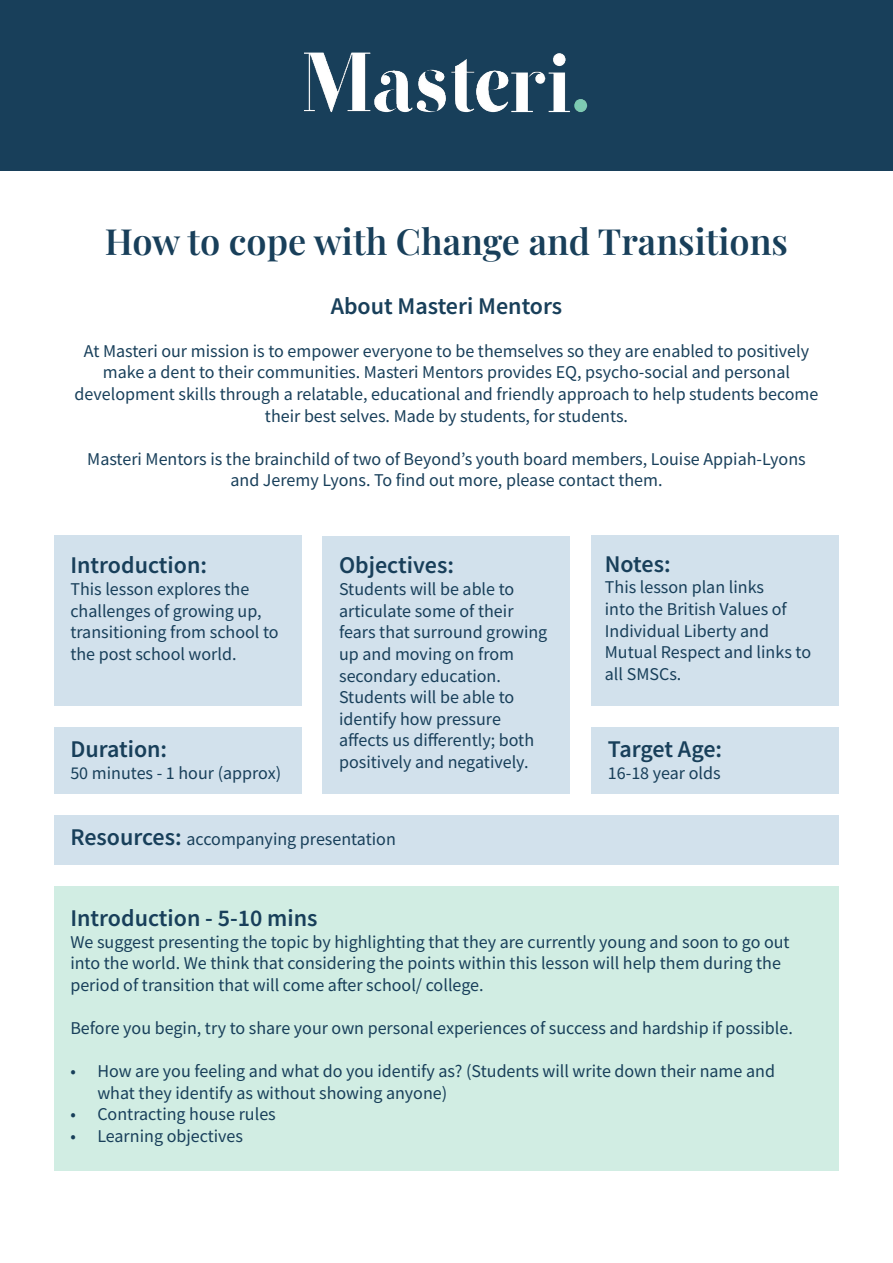
<style>
.page{position:relative;width:893px;height:1263px;background:#fff}
.page>*{position:absolute;margin:0;border:0;box-sizing:border-box;transform-origin:0 0}
.t1{font:36px "Playfair Display";color:#183f5a}
.t2{font:600 24px "Source Sans Pro";color:#183f5a}
.t3{font:18px/21.6px "Source Sans Pro";color:#183f5a}
.s1{font-weight:600;font-size:24px}
</style>
<div class="page">
<div style="left:54px;top:887px;width:785px;height:284px;background:#d1ede3"></div>
<div style="left:0;top:0;width:893px;height:170px;background:#183f5a"></div>
<img style="left:304px;top:53px;width:284px;height:60px">
<div style="left:54px;top:536px;width:247px;height:170px;background:#d2e1ec"></div>
<div style="left:54px;top:727px;width:247px;height:66px;background:#d2e1ec"></div>
<div style="left:54px;top:815px;width:785px;height:49px;background:#d2e1ec"></div>
<div style="left:591px;top:727px;width:248px;height:66px;background:#d2e1ec"></div>
<div style="left:323px;top:536px;width:247px;height:257px;background:#d2e1ec"></div>
<div style="left:591px;top:536px;width:248px;height:170px;background:#d2e1ec"></div>
<h1 class="t1" style="left:105px;top:213px;width:685px">How to cope with Change and Transitions</h1>
<h2 class="t2" style="left:331px;top:290px;width:233px">About Masteri Mentors</h2>
<p class="t3" style="left:75px;top:340px;width:745px;text-align:center">At Masteri our mission is to empower everyone to be themselves so they are enabled to positively make a dent to their communities. Masteri Mentors provides EQ, psycho-social and personal development skills through a relatable, educational and friendly approach to help students become their best selves. Made by students, for students.</p>
<p class="t3" style="left:87px;top:448px;width:720px;text-align:center">Masteri Mentors is the brainchild of two of Beyond’s youth board members, Louise Appiah-Lyons and Jeremy Lyons. To find out more, please contact them.</p>
<h2 class="t2" style="left:70px;top:550px;width:138px">Introduction:</h2>
<p class="t3" style="left:70px;top:578px;width:210px">This lesson explores the challenges of growing up, transitioning from school to the post school world.</p>
<h2 class="t2" style="left:70px;top:733px;width:98px">Duration:</h2>
<p class="t3" style="left:70px;top:762px;width:212px">50 minutes - 1 hour (approx)</p>
<h2 class="t2" style="left:339px;top:550px;width:116px">Objectives:</h2>
<p class="t3" style="left:339px;top:578px;width:210px">Students will be able to articulate some of their fears that surround growing up and moving on from secondary education.<br>Students will be able to identify how pressure affects us differently; both positively and negatively.</p>
<p class="t3" style="left:70px;top:828px;width:327px"><span class="s1">Resources:</span> accompanying presentation</p>
<h2 class="t2" style="left:605px;top:548px;width:67px">Notes:</h2>
<p class="t3" style="left:605px;top:576px;width:208px">This lesson plan links<br>into the British Values of<br>Individual Liberty and<br>Mutual Respect and links to all SMSCs.</p>
<h2 class="t2" style="left:608px;top:733px;width:116px">Target Age:</h2>
<p class="t3" style="left:608px;top:762px;width:114px">16-18 year olds</p>
<h2 class="t2" style="left:70px;top:902px;width:249px">Introduction - 5-10 mins</h2>
<p class="t3" style="left:70px;top:931px;width:721px">We suggest presenting the topic by highlighting that they are currently young and soon to go out into the world. We think that considering the points within this lesson will help them during the period of transition that will come after school/ college.</p>
<p class="t3" style="left:70px;top:1017px;width:724px">Before you begin, try to share your own personal experiences of success and hardship if possible.</p>
<p class="t3" style="left:97px;top:1060px;width:679px;text-indent:-27px">• How are you feeling and what do you identify as? (Students will write down their name and what they identify as without showing anyone)</p>
<p class="t3" style="left:70px;top:1103px;width:207px">• Contracting house rules</p>
<p class="t3" style="left:70px;top:1125px;width:174px">• Learning objectives</p>
</div>
